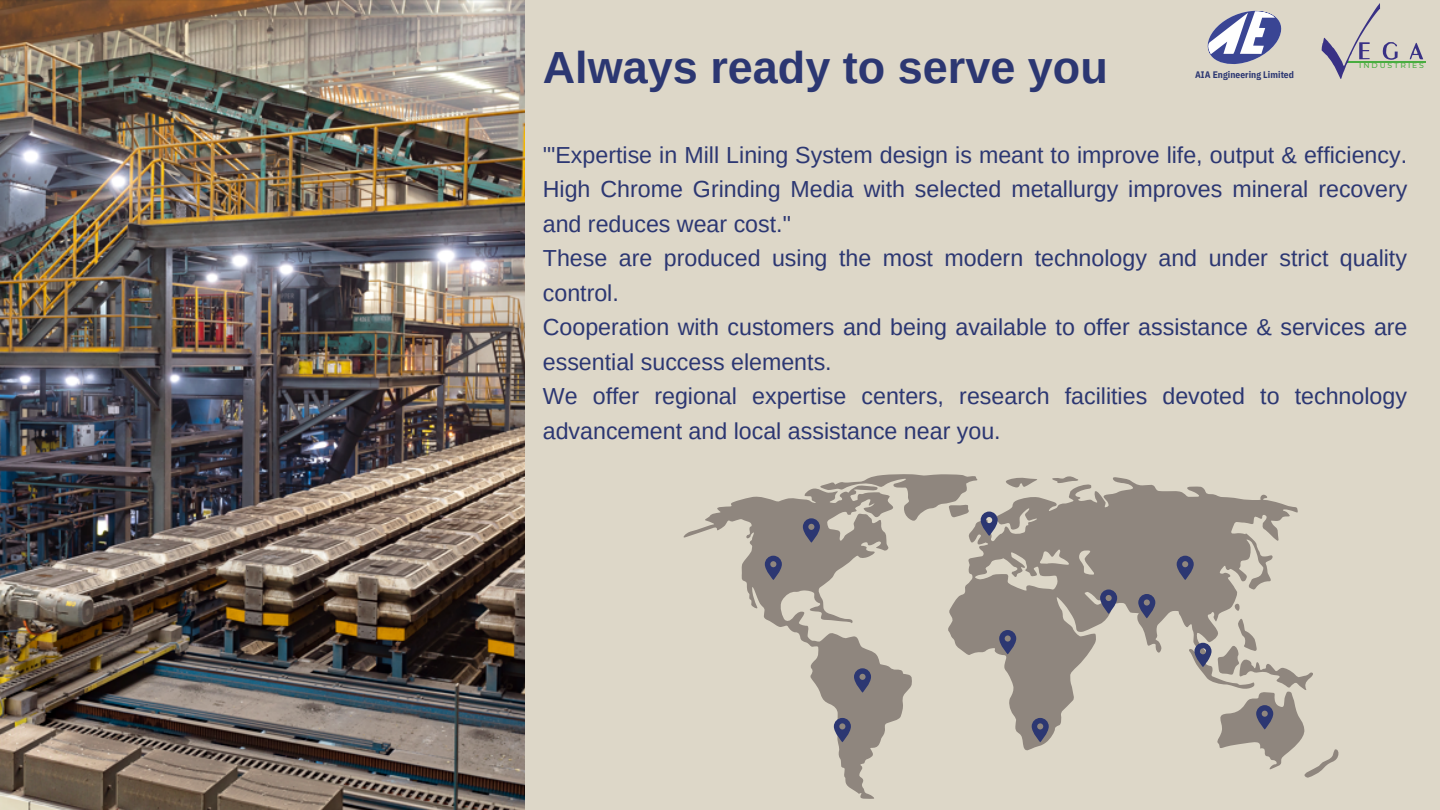
<style>
.page{position:relative;width:1440px;height:810px;background:#ddd7c8}
.page>*{position:absolute;margin:0;border:0;box-sizing:border-box;transform-origin:0 0}
.t1{font:700 45px "Arimo";color:#2c3772}
.t2{font:23.2px/34.5px "Arimo";color:#2c3772}
.t3{font:700 9.4px "IBM Plex Sans Cond";letter-spacing:.005em;color:#2c3772}
.t4{font:500 7.6px "Montserrat";letter-spacing:.245em;color:#49ad40}
</style>
<div class="page">
<img style="left:0;top:0;width:525px;height:810px">
<svg style="left:948px;top:476px;width:350px;height:275px;fill:#8f867e"></svg>
<svg style="left:683px;top:496px;width:229px;height:303px"></svg>
<svg style="left:834px;top:718px;width:17px;height:24px"></svg>
<svg style="left:854px;top:668px;width:17px;height:25px"></svg>
<svg style="left:765px;top:556px;width:17px;height:24px"></svg>
<svg style="left:1032px;top:718px;width:17px;height:24px"></svg>
<svg style="left:1177px;top:556px;width:17px;height:24px"></svg>
<svg style="left:999px;top:630px;width:17px;height:24px"></svg>
<svg style="left:803px;top:474px;width:195px;height:69px"></svg>
<svg style="left:1100px;top:589px;width:17px;height:25px"></svg>
<svg style="left:1194px;top:603px;width:145px;height:175px"></svg>
<svg style="left:1207px;top:10px;width:75px;height:54px"></svg>
<hr style="left:1347px;top:61px;width:79px;height:1px;background:#49ad40">
<svg style="left:1321px;top:3px;width:102px;height:76px"></svg>
<svg style="left:1138px;top:594px;width:17px;height:24px"></svg>
<h1 class="t1" style="left:543px;top:43px;width:567px">Always ready to serve you</h1>
<p class="t3" style="left:1195px;top:68px;width:101px">AIA Engineering Limited</p>
<p class="t4" style="left:1359px;top:61px;width:66px">INDUSTRIES</p>
<p class="t2" style="left:543px;top:137px;width:866px">'"Expertise in Mill Lining System design is meant to improve life, output &amp; efficiency.<br>High Chrome Grinding Media with selected metallurgy improves mineral recovery and reduces wear cost."<br>These are produced using the most modern technology and under strict quality control.<br>Cooperation with customers and being available to offer assistance &amp; services are essential success elements.<br>We offer regional expertise centers, research facilities devoted to technology advancement and local assistance near you.</p>
</div>
